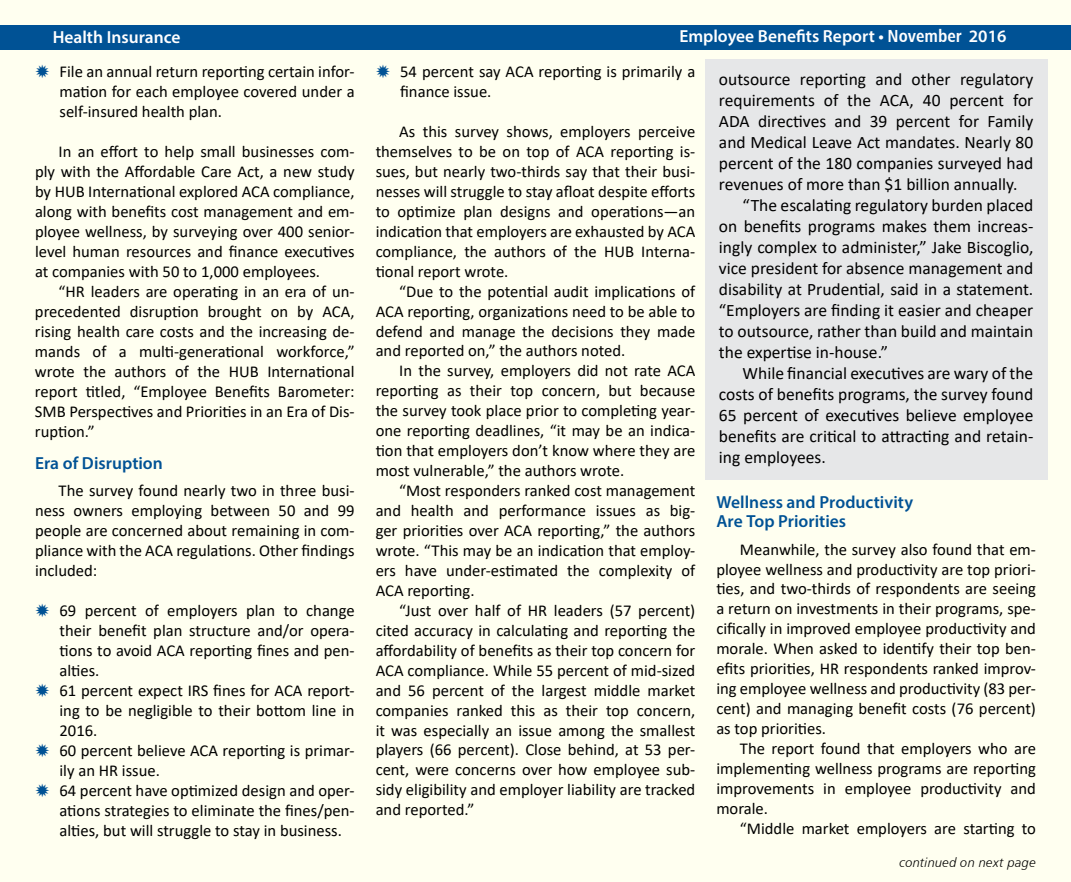
<style>
.page{position:relative;width:1071px;height:882px;background:#fff}
.page>*{position:absolute;margin:0;border:0;box-sizing:border-box;transform-origin:0 0}
.t1{font:17.5px "Calibri";color:#000}
.t2{font:600 17.5px/19.2px "Myriad Pro";color:#005295}
.t3{font:600 17.5px "Myriad Pro";color:#fff}
.t4{font:16.62px/19.9px "Calibri";color:#000;text-align:justify}
.t5{font:13.12px "Humanist 777 BT Light Italic B";letter-spacing:.015em;color:#000}
.s1{font-family:"Humanist 777 BT Bold Condensed B";font-weight:400}
</style>
<div class="page">
<div style="left:1px;top:1px;width:1070px;height:881px;background:#fffff0"></div>
<div style="left:0;top:25px;width:1071px;height:24px;background:#005295"></div>
<div style="left:705px;top:59px;width:342px;height:421px;background:#e6e7e8"></div>
<p class="t3" style="left:53px;top:26px;width:129px">Health Insurance</p>
<p class="t3" style="left:679px;top:25px;width:329px">Employee Benefits Report • <span class="s1">November</span> 2016</p>
<p class="t4" style="left:60px;top:63px;width:297px">File an annual return reporting certain infor&shy;mation for each employee covered under a self-insured health plan.</p>
<p class="t4" style="left:35px;top:142px;width:321px;text-indent:24px">In an effort to help small businesses com&shy;ply with the Affordable Care Act, a new study by HUB International explored ACA compliance, along with benefits cost management and em&shy;ployee wellness, by surveying over 400 senior&shy;level human resources and finance executives at companies with 50 to 1,000 employees.</p>
<p class="t4" style="left:35px;top:282px;width:321px;text-indent:24px">“HR leaders are operating in an era of un&shy;precedented disruption brought on by ACA, rising health care costs and the increasing de&shy;mands of a multi-generational workforce,” wrote the authors of the HUB International report titled, “Employee Benefits Barometer:<br>SMB Perspectives and Priorities in an Era of Dis&shy;ruption.”</p>
<p class="t2" style="left:35px;top:453px;width:129px">Era of Disruption</p>
<p class="t4" style="left:35px;top:482px;width:321px;text-indent:24px">The survey found nearly two in three busi&shy;ness owners employing between 50 and 99 people are concerned about remaining in com&shy;pliance with the ACA regulations. Other findings included:</p>
<p class="t4" style="left:60px;top:601px;width:297px;text-align:left">69 percent of employers plan to change their benefit plan structure and/or opera&shy;tions to avoid ACA reporting fines and pen&shy;alties.<br>61 percent expect IRS fines for ACA report&shy;ing to be negligible to their bottom line in 2016.<br>60 percent believe ACA reporting is primar&shy;ily an HR issue.<br>64 percent have optimized design and oper&shy;ations strategies to eliminate the fines/pen&shy;alties, but will struggle to stay in business.</p>
<p class="t4" style="left:400px;top:62px;width:297px">54 percent say ACA reporting is primarily a finance issue.</p>
<p class="t4" style="left:376px;top:122px;width:321px;text-indent:24px">As this survey shows, employers perceive themselves to be on top of ACA reporting is&shy;sues, but nearly two-thirds say that their busi&shy;nesses will struggle to stay afloat despite efforts to optimize plan designs and operations—an indication that employers are exhausted by ACA compliance, the authors of the HUB Interna&shy;tional report wrote.</p>
<p class="t4" style="left:376px;top:282px;width:321px;text-indent:24px">“Due to the potential audit implications of ACA reporting, organizations need to be able to defend and manage the decisions they made and reported on,” the authors noted.</p>
<p class="t4" style="left:376px;top:362px;width:321px;text-indent:24px">In the survey, employers did not rate ACA reporting as their top concern, but because the survey took place prior to completing year&shy;one reporting deadlines, “it may be an indica&shy;tion that employers don’t know where they are most vulnerable,” the authors wrote.</p>
<p class="t4" style="left:376px;top:481px;width:321px;text-indent:24px">“Most responders ranked cost management and health and performance issues as big&shy;ger priorities over ACA reporting,” the authors wrote. “This may be an indication that employ&shy;ers have under-estimated the complexity of ACA reporting.</p>
<p class="t4" style="left:376px;top:601px;width:321px;text-indent:24px">“Just over half of HR leaders (57 percent) cited accuracy in calculating and reporting the affordability of benefits as their top concern for ACA compliance. While 55 percent of mid-sized and 56 percent of the largest middle market companies ranked this as their top concern, it was especially an issue among the smallest players (66 percent). Close behind, at 53 per&shy;cent, were concerns over how employee sub&shy;sidy eligibility and employer liability are tracked and reported.”</p>
<p class="t1" style="left:719px;top:67px;width:316px">outsource reporting and other regulatory</p>
<p class="t1" style="left:719px;top:88px;width:316px">requirements of the ACA, 40 percent for</p>
<p class="t1" style="left:719px;top:109px;width:316px">ADA directives and 39 percent for Family</p>
<p class="t1" style="left:719px;top:130px;width:316px">and Medical Leave Act mandates. Nearly 80</p>
<p class="t1" style="left:719px;top:151px;width:316px">percent of the 180 companies surveyed had</p>
<p class="t1" style="left:719px;top:172px;width:300px">revenues of more than $1 billion annually.</p>
<p class="t1" style="left:743px;top:193px;width:292px">“The escalating regulatory burden placed</p>
<p class="t1" style="left:719px;top:214px;width:316px">on benefits programs makes them increas-</p>
<p class="t1" style="left:719px;top:235px;width:316px">ingly complex to administer,” Jake Biscoglio,</p>
<p class="t1" style="left:719px;top:256px;width:316px">vice president for absence management and</p>
<p class="t1" style="left:719px;top:277px;width:316px">disability at Prudential, said in a statement.</p>
<p class="t1" style="left:719px;top:298px;width:316px">“Employers are finding it easier and cheaper</p>
<p class="t1" style="left:719px;top:319px;width:316px">to outsource, rather than build and maintain</p>
<p class="t1" style="left:719px;top:340px;width:171px">the expertise in-house.”</p>
<p class="t1" style="left:743px;top:361px;width:292px">While financial executives are wary of the</p>
<p class="t1" style="left:719px;top:382px;width:316px">costs of benefits programs, the survey found</p>
<p class="t1" style="left:719px;top:403px;width:316px">65 percent of executives believe employee</p>
<p class="t1" style="left:719px;top:424px;width:316px">benefits are critical to attracting and retain-</p>
<p class="t1" style="left:719px;top:445px;width:108px">ing employees.</p>
<p class="t2" style="left:716px;top:492px;width:198px">Wellness and Productivity<br>Are Top Priorities</p>
<p class="t4" style="left:716px;top:540px;width:321px;text-indent:24px">Meanwhile, the survey also found that em&shy;ployee wellness and productivity are top priori&shy;ties, and two-thirds of respondents are seeing a return on investments in their programs, spe&shy;cifically in improved employee productivity and morale. When asked to identify their top ben&shy;efits priorities, HR respondents ranked improv&shy;ing employee wellness and productivity (83 per&shy;cent) and managing benefit costs (76 percent) as top priorities.</p>
<p class="t4" style="left:716px;top:739px;width:321px;text-indent:24px">The report found that employers who are implementing wellness programs are reporting improvements in employee productivity and morale.</p>
<p class="t4" style="left:740px;top:819px;width:298px">“Middle market employers are starting to</p>
<p class="t5" style="left:900px;top:855px;width:138px">continued on next page</p>
</div>
